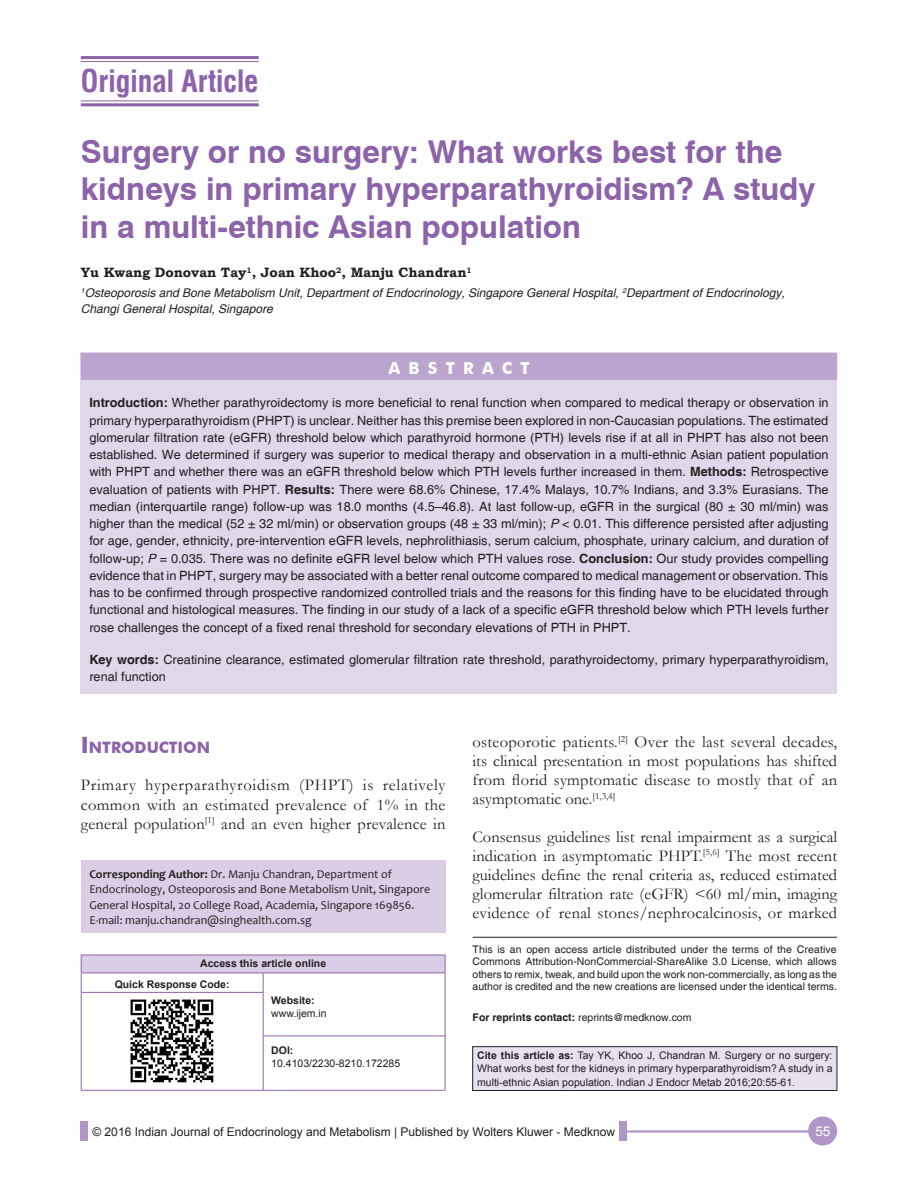
<style>
.page{position:relative;width:918px;height:1188px;background:#fff}
.page>*{position:absolute;margin:0;border:0;box-sizing:border-box;transform-origin:0 0}
.AT{font:700 31.5px/37.8px "Swiss 721 BT";color:#8c62aa}
.AH{font:30px "Corporate Condensed Bold SWFTE";color:#8c62aa}
.TX{font:16.5px/19px "Garamond";letter-spacing:.01em;color:#231f20;text-align:justify}
.ABSH{font:700 16.5px "Futura BT";letter-spacing:.5em;color:#fff}
.t1{font:700 15.75px "Futura BT";color:#8c62aa}
.AU{font:700 13.5px "Bookman Old Style";color:#231f20}
.FOLIO{font:13.5px "Arial";color:#fff}
.ABS{font:12.75px/17.2px "Helvetica";color:#231f20;text-align:justify}
.KWD{font:12.75px/17.2px "Helvetica";color:#231f20}
.ADD{font:12px/15.6px "Candara";color:#231f20}
.AFF{font:italic 12px/15.6px "Helvetica";color:#231f20}
.t2{font:12px "Arial";color:#231f20}
.Reprint{font:10.5px/12.6px "Helvetica";color:#231f20;text-align:justify}
.SRC{font:10.5px/13.6px "Arial";color:#231f20;text-align:justify}
.DOI_Tx{font:10.5px "Arial";color:#231f20}
.AAO{font:700 10.5px "Arial";color:#231f20}
.QRC{font:700 10.5px "Arial";color:#231f20}
.WEB_Tx{font:10.5px "Arial";color:#231f20}
.WEB_H{font:700 10.5px "Arial";color:#231f20}
.DOI{font:700 10.5px "Arial";color:#231f20}
.s1{font-weight:700}
.s2{font-style:italic}
.s3{font-size:22.5px}
</style>
<div class="page">
<hr style="left:626px;top:1130px;width:183px;height:3px;background:#b096c7">
<div style="left:808px;top:1116px;width:29px;height:29px;background:#b096c7;border-radius:50%"></div>
<div style="left:81px;top:1122px;width:7px;height:19px;background:#b096c7"></div>
<div style="left:619px;top:1122px;width:8px;height:19px;background:#b096c7"></div>
<hr style="left:81px;top:56px;width:178px;height:3px;background:#8c62aa">
<hr style="left:81px;top:61px;width:178px;height:1px;background:#8c62aa">
<hr style="left:81px;top:100px;width:178px;height:1px;background:#8c62aa">
<hr style="left:81px;top:103px;width:178px;height:3px;background:#8c62aa">
<div style="left:81px;top:353px;width:756px;height:341px;background:#e0d7ea"></div>
<div style="left:81px;top:353px;width:756px;height:27px;background:#bba5cf"></div>
<div style="left:81px;top:860px;width:365px;height:73px;background:#d9cee5"></div>
<div style="left:81px;top:955px;width:364px;height:18px;background:#d9cee5"></div>
<svg style="left:81px;top:956px;width:1px;height:17px"></svg>
<svg style="left:445px;top:956px;width:1px;height:17px"></svg>
<hr style="left:81px;top:955px;width:182px;height:1px;background:#8c62aa">
<hr style="left:263px;top:955px;width:183px;height:1px;background:#8c62aa">
<hr style="left:81px;top:973px;width:1px;height:117px;background:#8c62aa">
<hr style="left:81px;top:973px;width:182px;height:1px;background:#8c62aa">
<hr style="left:81px;top:1090px;width:182px;height:1px;background:#8c62aa">
<hr style="left:263px;top:973px;width:1px;height:117px;background:#8c62aa">
<hr style="left:445px;top:973px;width:1px;height:117px;background:#8c62aa">
<hr style="left:263px;top:973px;width:183px;height:1px;background:#8c62aa">
<hr style="left:263px;top:1090px;width:183px;height:1px;background:#8c62aa">
<hr style="left:81px;top:992px;width:182px;height:1px;background:#8c62aa">
<img style="left:130px;top:999px;width:84px;height:84px">
<hr style="left:263px;top:1036px;width:183px;height:1px;background:#8c62aa">
<div style="left:473px;top:1047px;width:364px;height:43px;background:#e7e0ef"></div>
<div style="left:472px;top:1046px;width:365px;height:45px;border:1px solid #231f20"></div>
<hr style="left:473px;top:937px;width:364px;height:1px;background:#231f20">
<p class="AH" style="left:81px;top:63px;width:179px">Original Article</p>
<p class="AT" style="left:81px;top:131px;width:736px">Surgery or no surgery: What works best for the kidneys in primary hyperparathyroidism? A study in a multi‑ethnic Asian population</p>
<p class="AU" style="left:81px;top:263px;width:392px">Yu Kwang Donovan Tay<sup>1</sup>, Joan Khoo<sup>2</sup>, Manju Chandran<sup>1</sup></p>
<p class="AFF" style="left:81px;top:286px;width:706px"><sup>1</sup>Osteoporosis and Bone Metabolism Unit, Department of Endocrinology, Singapore General Hospital, <sup>2</sup>Department of Endocrinology,<br>Changi General Hospital, Singapore</p>
<p class="ABSH" style="left:388px;top:358px;width:143px">ABSTRACT</p>
<p class="ABS" style="left:89px;top:395px;width:741px"><span class="s1">Introduction:</span> Whether parathyroidectomy is more beneficial to renal function when compared to medical therapy or observation in primary hyperparathyroidism (PHPT) is unclear. Neither has this premise been explored in non‑Caucasian populations. The estimated glomerular filtration rate (eGFR) threshold below which parathyroid hormone (PTH) levels rise if at all in PHPT has also not been established. We determined if surgery was superior to medical therapy and observation in a multi‑ethnic Asian patient population with PHPT and whether there was an eGFR threshold below which PTH levels further increased in them. <span class="s1">Methods:</span> Retrospective evaluation of patients with PHPT. <span class="s1">Results:</span> There were 68.6% Chinese, 17.4% Malays, 10.7% Indians, and 3.3% Eurasians. The median (interquartile range) follow‑up was 18.0 months (4.5–46.8). At last follow‑up, eGFR in the surgical (80 ± 30 ml/min) was higher than the medical (52 ± 32 ml/min) or observation groups (48 ± 33 ml/min); <span class="s2">P</span> &lt; 0.01. This difference persisted after adjusting for age, gender, ethnicity, pre-intervention eGFR levels, nephrolithiasis, serum calcium, phosphate, urinary calcium, and duration of follow‑up; <span class="s2">P</span> = 0.035. There was no definite eGFR level below which PTH values rose. <span class="s1">Conclusion:</span> Our study provides compelling evidence that in PHPT, surgery may be associated with a better renal outcome compared to medical management or observation. This has to be confirmed through prospective randomized controlled trials and the reasons for this finding have to be elucidated through functional and histological measures. The finding in our study of a lack of a specific eGFR threshold below which PTH levels further rose challenges the concept of a fixed renal threshold for secondary elevations of PTH in PHPT.</p>
<p class="KWD" style="left:89px;top:651px;width:741px"><span class="s1">Key words:</span> Creatinine clearance, estimated glomerular filtration rate threshold, parathyroidectomy, primary hyperparathyroidism, renal function</p>
<h1 class="t1" style="left:81px;top:738px;width:131px"><span class="s3">I</span>NTRODUCTION</h1>
<p class="TX" style="left:81px;top:775px;width:366px">Primary hyperparathyroidism (PHPT) is relatively common with an estimated prevalence of 1% in the general population<sup>[1]</sup> and an even higher prevalence in</p>
<p class="ADD" style="left:89px;top:866px;width:342px"><span class="s1">Corresponding Author:</span> Dr. Manju Chandran, Department of Endocrinology, Osteoporosis and Bone Metabolism Unit, Singapore General Hospital, 20 College Road, Academia, Singapore 169856.<br>E‑mail: manju.chandran@singhealth.com.sg</p>
<p class="TX" style="left:472px;top:732px;width:366px">osteoporotic patients.<sup>[2]</sup> Over the last several decades, its clinical presentation in most populations has shifted from florid symptomatic disease to mostly that of an asymptomatic one.<sup>[1,3,4]</sup></p>
<p class="TX" style="left:472px;top:826px;width:366px">Consensus guidelines list renal impairment as a surgical indication in asymptomatic PHPT.<sup>[5,6]</sup> The most recent guidelines define the renal criteria as, reduced estimated glomerular filtration rate (eGFR) &lt;60 ml/min, imaging evidence of renal stones/nephrocalcinosis, or marked</p>
<p class="Reprint" style="left:473px;top:943px;width:366px">This is an open access article distributed under the terms of the Creative Commons Attribution‑NonCommercial‑ShareAlike 3.0 License, which allows others to remix, tweak, and build upon the work non‑commercially, as long as the author is credited and the new creations are licensed under the identical terms.</p>
<p class="Reprint" style="left:473px;top:1011px;width:220px"><span class="s1">For reprints contact:</span> reprints@medknow.com</p>
<p class="AAO" style="left:200px;top:956px;width:128px">Access this article online</p>
<p class="QRC" style="left:115px;top:977px;width:116px">Quick Response Code:</p>
<p class="WEB_H" style="left:271px;top:993px;width:45px">Website:</p>
<p class="WEB_Tx" style="left:271px;top:1006px;width:57px">www.ijem.in</p>
<p class="DOI" style="left:271px;top:1043px;width:24px">DOI:</p>
<p class="DOI_Tx" style="left:271px;top:1056px;width:131px">10.4103/2230-8210.172285</p>
<p class="SRC" style="left:477px;top:1048px;width:357px"><span class="s1">Cite this article as:</span> Tay YK, Khoo J, Chandran M. Surgery or no surgery:<br>What works best for the kidneys in primary hyperparathyroidism? A study in a multi-ethnic Asian population. Indian J Endocr Metab 2016;20:55-61.</p>
<p class="t2" style="left:92px;top:1123px;width:524px">© 2016 Indian Journal of Endocrinology and Metabolism | Published by Wolters Kluwer - Medknow</p>
<p class="FOLIO" style="left:815px;top:1122px;width:17px">55</p>
</div>
